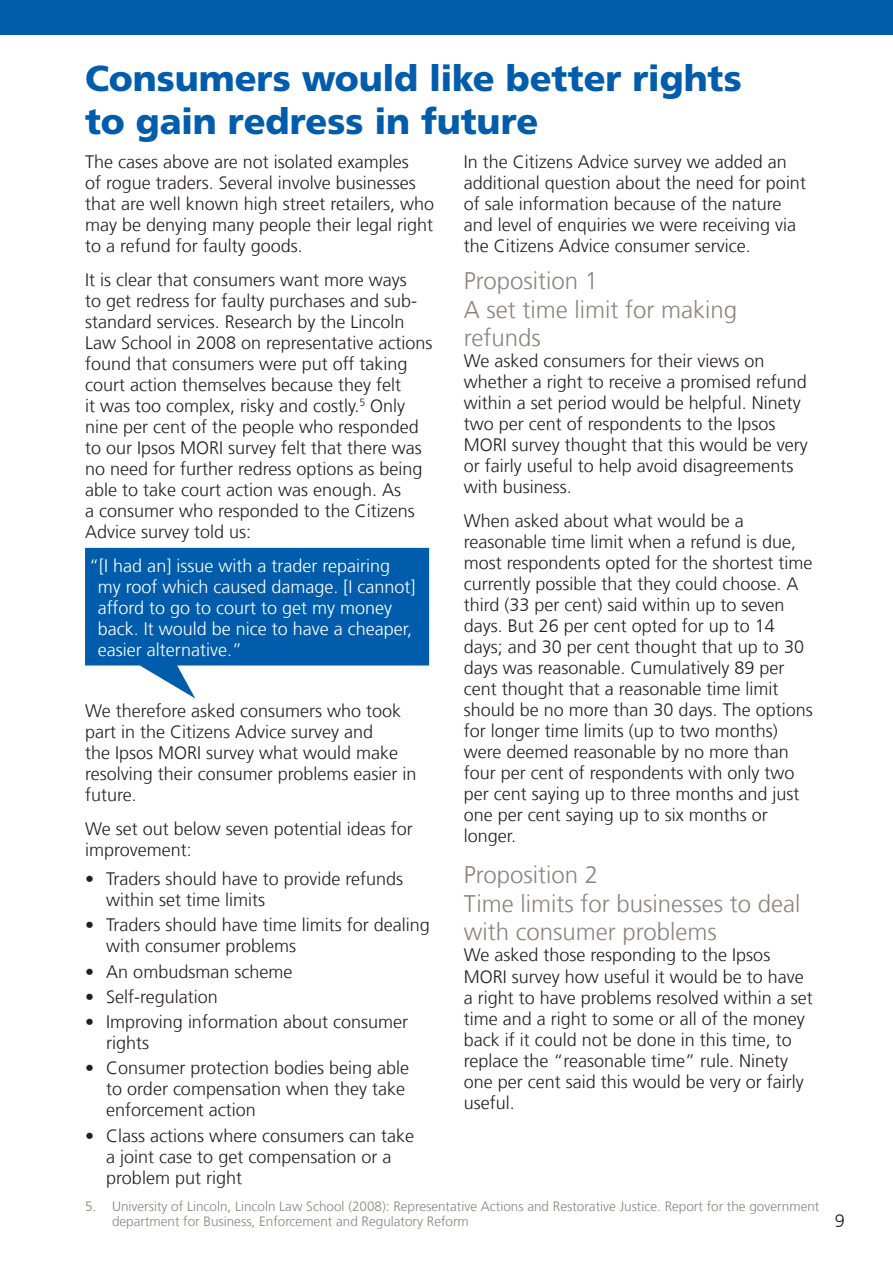
<style>
.page{position:relative;width:893px;height:1263px;background:#fff}
.page>*{position:absolute;margin:0;border:0;box-sizing:border-box;transform-origin:0 0}
.Heading_1{font:900 36px/43.2px "Frutiger LT Com";letter-spacing:-.005em;color:#015dac}
.Body_text_large{font:300 24px/28.5px "Frutiger LT Com";color:#8c837d}
.Body_text_large-2{font:300 18px/21px "Frutiger LT Com";color:#231f20}
.Body_text{font:300 18px/21px "Frutiger LT Com";color:#231f20}
.Bullets{font:300 18px/21px "Frutiger LT Com";color:#231f20}
.Body_text-2{font:300 18px/21px "Frutiger LT Com";color:#fff}
.t1{font:300 13.5px/15px "Frutiger LT Com";color:#8c837d}
</style>
<div class="page">
<div style="left:0;top:0;width:893px;height:34px;background:#015dac"></div>
<svg style="left:85px;top:548px;width:344px;height:150px;fill:#015dac"></svg>
<h2 class="Heading_1" style="left:85px;top:57px;width:658px">Consumers would like better rights to gain redress in future</h2>
<p class="Body_text" style="left:85px;top:152px;width:351px">The cases above are not isolated examples<br>of rogue traders. Several involve businesses that are well known high street retailers, who may be denying many people their legal right to a refund for faulty goods.</p>
<p class="Body_text" style="left:85px;top:270px;width:349px">It is clear that consumers want more ways<br>to get redress for faulty purchases and sub&shy;standard services. Research by the Lincoln Law School in 2008 on representative actions found that consumers were put off taking court action themselves because they felt<br>it was too complex, risky and costly.<sup>5</sup> Only</p>
<p class="Body_text" style="left:85px;top:417px;width:339px">nine per cent of the people who responded to our Ipsos MORI survey felt that there was no need for further redress options as being able to take court action was enough. As<br>a consumer who responded to the Citizens Advice survey told us:</p>
<p class="Body_text-2" style="left:98px;top:555px;width:319px;text-indent:-8px">“[I had an] issue with a trader repairing my roof which caused damage. [I cannot] afford to go to court to get my money back. It would be nice to have a cheaper, easier alternative.”</p>
<p class="Body_text" style="left:464px;top:152px;width:344px">In the Citizens Advice survey we added an additional question about the need for point of sale information because of the nature and level of enquiries we were receiving via the Citizens Advice consumer service.</p>
<h3 class="Body_text_large" style="left:464px;top:267px;width:275px">Proposition 1<br>A set time limit for making refunds</h3>
<h3 class="Body_text_large-2" style="left:464px;top:351px;width:346px">We asked consumers for their views on whether a right to receive a promised refund within a set period would be helpful. Ninety two per cent of respondents to the Ipsos MORI survey thought that this would be very or fairly useful to help avoid disagreements with business.</h3>
<h3 class="Body_text_large-2" style="left:464px;top:511px;width:350px">When asked about what would be a reasonable time limit when a refund is due, most respondents opted for the shortest time currently possible that they could choose. A third (33 per cent) said within up to seven days. But 26 per cent opted for up to 14 days; and 30 per cent thought that up to 30 days was reasonable. Cumulatively 89 per cent thought that a reasonable time limit should be no more than 30 days. The options for longer time limits (up to two months) were deemed reasonable by no more than four per cent of respondents with only two per cent saying up to three months and just one per cent saying up to six months or longer.</h3>
<h3 class="Body_text_large" style="left:464px;top:861px;width:338px">Proposition 2<br>Time limits for businesses to deal with consumer problems</h3>
<h3 class="Body_text_large-2" style="left:464px;top:945px;width:350px">We asked those responding to the Ipsos MORI survey how useful it would be to have a right to have problems resolved within a set time and a right to some or all of the money back if it could not be done in this time, to replace the “reasonable time” rule. Ninety one per cent said this would be very or fairly useful.</h3>
<p class="Body_text" style="left:85px;top:700px;width:333px">We therefore asked consumers who took part in the Citizens Advice survey and<br>the Ipsos MORI survey what would make resolving their consumer problems easier in future.</p>
<p class="Body_text" style="left:85px;top:818px;width:329px">We set out below seven potential ideas for improvement:</p>
<p class="Bullets" style="left:106px;top:868px;width:298px;text-indent:-21px">• Traders should have to provide refunds within set time limits</p>
<p class="Bullets" style="left:106px;top:915px;width:325px;text-indent:-21px">• Traders should have time limits for dealing with consumer problems</p>
<p class="Bullets" style="left:85px;top:961px;width:209px">• An ombudsman scheme</p>
<p class="Bullets" style="left:85px;top:986px;width:134px">• Self-regulation</p>
<p class="Bullets" style="left:106px;top:1011px;width:303px;text-indent:-21px">• Improving information about consumer rights</p>
<p class="Bullets" style="left:106px;top:1058px;width:304px;text-indent:-21px">• Consumer protection bodies being able to order compensation when they take enforcement action</p>
<p class="Bullets" style="left:106px;top:1125px;width:309px;text-indent:-21px">• Class actions where consumers can take a joint case to get compensation or a problem put right</p>
<p class="t1" style="left:112px;top:1199px;width:709px;text-indent:-27px">5. University of Lincoln, Lincoln Law School (2008): Representative Actions and Restorative Justice. Report for the government department for Business, Enforcement and Regulatory Reform</p>
<p class="Body_text_large-2" style="left:835px;top:1210px;width:12px">9</p>
</div>
